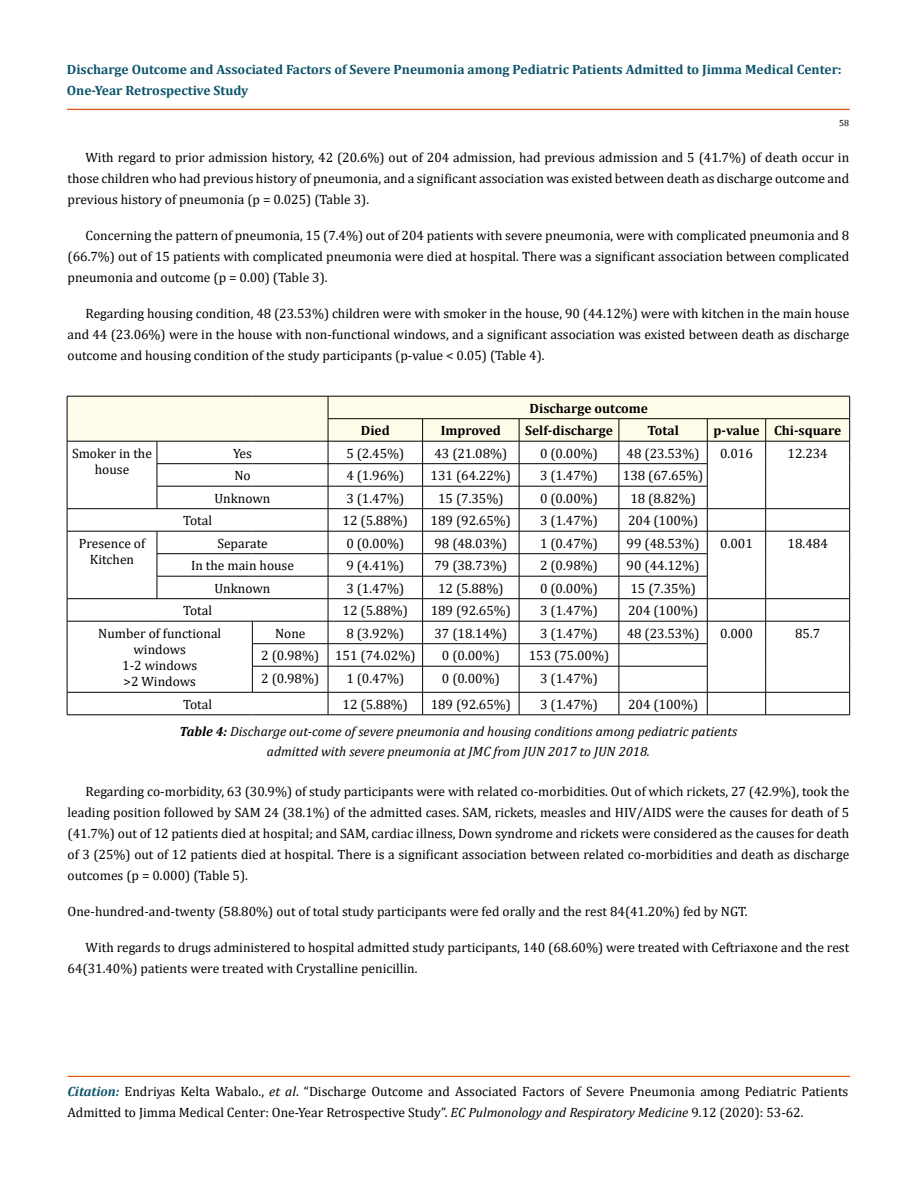
<style>
.page{position:relative;width:917px;height:1188px;background:#fff}
.page>*{position:absolute;margin:0;border:0;box-sizing:border-box;transform-origin:0 0}
.t1{font:13.5px/21px "Cambria";color:#000;text-align:justify}
.t2{font:italic 13.5px/27.2px "Cambria";color:#000}
.t3{font:700 13.5px/21px "Cambria";color:#0e546a}
.t4{font:700 13.5px "Cambria";color:#000}
.t5{font:9px "Cambria";color:#000}
.s1{font-style:normal}
.s2{font-weight:700}
.s3{font-weight:700;font-style:italic;color:#0e546a}
.s4{font-style:italic}
</style>
<div class="page">
<div style="left:67px;top:109px;width:782px;height:1px;border:1px solid #e05d1a"></div>
<div style="left:68px;top:1076px;width:781px;height:1px;border:1px solid #e05d1a"></div>
<svg style="left:67px;top:396px;width:783px;height:319px"></svg>
<hr style="left:67px;top:715px;width:90px;height:1px;background:#000">
<hr style="left:157px;top:715px;width:95px;height:1px;background:#000">
<hr style="left:252px;top:715px;width:76px;height:1px;background:#000">
<hr style="left:328px;top:715px;width:94px;height:1px;background:#000">
<hr style="left:422px;top:715px;width:97px;height:1px;background:#000">
<hr style="left:519px;top:715px;width:100px;height:1px;background:#000">
<hr style="left:619px;top:715px;width:88px;height:1px;background:#000">
<hr style="left:707px;top:715px;width:58px;height:1px;background:#000">
<hr style="left:765px;top:715px;width:84px;height:1px;background:#000">
<p class="t3" style="left:67px;top:59px;width:776px">Discharge Outcome and Associated Factors of Severe Pneumonia among Pediatric Patients Admitted to Jimma Medical Center:<br>One-Year Retrospective Study</p>
<p class="t5" style="left:839px;top:118px;width:11px">58</p>
<p class="t1" style="left:68px;top:147px;width:783px;text-indent:18px">With regard to prior admission history, 42 (20.6%) out of 204 admission, had previous admission and 5 (41.7%) of death occur in those children who had previous history of pneumonia, and a significant association was existed between death as discharge outcome and previous history of pneumonia (p = 0.025) (Table 3).</p>
<p class="t1" style="left:68px;top:225px;width:783px;text-indent:18px">Concerning the pattern of pneumonia, 15 (7.4%) out of 204 patients with severe pneumonia, were with complicated pneumonia and 8 (66.7%) out of 15 patients with complicated pneumonia were died at hospital. There was a significant association between complicated pneumonia and outcome (p = 0.00) (Table 3).</p>
<p class="t1" style="left:68px;top:303px;width:783px;text-indent:18px">Regarding housing condition, 48 (23.53%) children were with smoker in the house, 90 (44.12%) were with kitchen in the main house and 44 (23.06%) were in the house with non-functional windows, and a significant association was existed between death as discharge outcome and housing condition of the study participants (p-value &lt; 0.05) (Table 4).</p>
<p class="t4" style="left:529px;top:399px;width:120px">Discharge outcome</p>
<p class="t4" style="left:361px;top:421px;width:30px">Died</p>
<p class="t4" style="left:440px;top:421px;width:62px">Improved</p>
<p class="t4" style="left:525px;top:421px;width:89px">Self-discharge</p>
<p class="t4" style="left:647px;top:421px;width:33px">Total</p>
<p class="t4" style="left:713px;top:421px;width:129px">p-value Chi-square</p>
<p class="t1" style="left:72px;top:445px;width:81px;line-height:16.2px;text-align:center">Smoker in the house</p>
<p class="t1" style="left:233px;top:443px;width:20px">Yes</p>
<p class="t1" style="left:346px;top:443px;width:59px">5 (2.45%)</p>
<p class="t1" style="left:434px;top:443px;width:74px">43 (21.08%)</p>
<p class="t1" style="left:540px;top:443px;width:59px">0 (0.00%)</p>
<p class="t1" style="left:626px;top:443px;width:74px">48 (23.53%)</p>
<p class="t1" style="left:720px;top:443px;width:34px">0.016</p>
<p class="t1" style="left:787px;top:443px;width:42px">12.234</p>
<p class="t1" style="left:234px;top:465px;width:18px">No</p>
<p class="t1" style="left:346px;top:465px;width:59px">4 (1.96%)</p>
<p class="t1" style="left:430px;top:465px;width:82px">131 (64.22%)</p>
<p class="t1" style="left:540px;top:465px;width:59px">3 (1.47%)</p>
<p class="t1" style="left:623px;top:465px;width:82px">138 (67.65%)</p>
<p class="t1" style="left:214px;top:488px;width:57px">Unknown</p>
<p class="t1" style="left:346px;top:488px;width:59px">3 (1.47%)</p>
<p class="t1" style="left:438px;top:488px;width:67px">15 (7.35%)</p>
<p class="t1" style="left:540px;top:488px;width:59px">0 (0.00%)</p>
<p class="t1" style="left:630px;top:488px;width:67px">18 (8.82%)</p>
<p class="t1" style="left:183px;top:510px;width:30px">Total</p>
<p class="t1" style="left:342px;top:510px;width:67px">12 (5.88%)</p>
<p class="t1" style="left:430px;top:510px;width:82px">189 (92.65%)</p>
<p class="t1" style="left:540px;top:510px;width:59px">3 (1.47%)</p>
<p class="t1" style="left:628px;top:510px;width:72px">204 (100%)</p>
<p class="t1" style="left:79px;top:535px;width:68px;line-height:16.2px;text-align:center">Presence of<br>Kitchen</p>
<p class="t1" style="left:217px;top:533px;width:52px">Separate</p>
<p class="t1" style="left:346px;top:533px;width:59px">0 (0.00%)</p>
<p class="t1" style="left:434px;top:533px;width:74px">98 (48.03%)</p>
<p class="t1" style="left:540px;top:533px;width:59px">1 (0.47%)</p>
<p class="t1" style="left:626px;top:533px;width:74px">99 (48.53%)</p>
<p class="t1" style="left:720px;top:533px;width:34px">0.001</p>
<p class="t1" style="left:787px;top:533px;width:42px">18.484</p>
<p class="t1" style="left:191px;top:555px;width:104px">In the main house</p>
<p class="t1" style="left:346px;top:555px;width:59px">9 (4.41%)</p>
<p class="t1" style="left:434px;top:555px;width:74px">79 (38.73%)</p>
<p class="t1" style="left:540px;top:555px;width:59px">2 (0.98%)</p>
<p class="t1" style="left:626px;top:555px;width:74px">90 (44.12%)</p>
<p class="t1" style="left:214px;top:578px;width:57px">Unknown</p>
<p class="t1" style="left:346px;top:578px;width:59px">3 (1.47%)</p>
<p class="t1" style="left:438px;top:578px;width:67px">12 (5.88%)</p>
<p class="t1" style="left:540px;top:578px;width:59px">0 (0.00%)</p>
<p class="t1" style="left:630px;top:578px;width:67px">15 (7.35%)</p>
<p class="t1" style="left:183px;top:600px;width:30px">Total</p>
<p class="t1" style="left:342px;top:600px;width:67px">12 (5.88%)</p>
<p class="t1" style="left:430px;top:600px;width:82px">189 (92.65%)</p>
<p class="t1" style="left:540px;top:600px;width:59px">3 (1.47%)</p>
<p class="t1" style="left:628px;top:600px;width:72px">204 (100%)</p>
<p class="t1" style="left:98px;top:625px;width:124px;line-height:16.2px;text-align:center">Number of functional windows<br>1-2 windows<br>&gt;2 Windows</p>
<p class="t1" style="left:275px;top:623px;width:32px">None</p>
<p class="t1" style="left:346px;top:623px;width:59px">8 (3.92%)</p>
<p class="t1" style="left:434px;top:623px;width:74px">37 (18.14%)</p>
<p class="t1" style="left:540px;top:623px;width:59px">3 (1.47%)</p>
<p class="t1" style="left:626px;top:623px;width:74px">48 (23.53%)</p>
<p class="t1" style="left:720px;top:623px;width:34px">0.000</p>
<p class="t1" style="left:795px;top:623px;width:27px">85.7</p>
<p class="t1" style="left:261px;top:645px;width:156px">2 (0.98%) 151 (74.02%)</p>
<p class="t1" style="left:442px;top:645px;width:59px">0 (0.00%)</p>
<p class="t1" style="left:529px;top:645px;width:82px">153 (75.00%)</p>
<p class="t1" style="left:261px;top:668px;width:59px">2 (0.98%)</p>
<p class="t1" style="left:346px;top:668px;width:59px">1 (0.47%)</p>
<p class="t1" style="left:442px;top:668px;width:59px">0 (0.00%)</p>
<p class="t1" style="left:540px;top:668px;width:59px">3 (1.47%)</p>
<p class="t2" style="left:179px;top:690px;width:559px;text-indent:448px"><span class="s1">204 (100%)<br></span><span class="s2">Table 4:</span> Discharge out-come of severe pneumonia and housing conditions among pediatric patients</p>
<p class="t2" style="left:267px;top:738px;width:384px">admitted with severe pneumonia at JMC from JUN 2017 to JUN 2018.</p>
<p class="t1" style="left:68px;top:781px;width:783px;text-indent:18px">Regarding co-morbidity, 63 (30.9%) of study participants were with related co-morbidities. Out of which rickets, 27 (42.9%), took the leading position followed by SAM 24 (38.1%) of the admitted cases. SAM, rickets, measles and HIV/AIDS were the causes for death of 5 (41.7%) out of 12 patients died at hospital; and SAM, cardiac illness, Down syndrome and rickets were considered as the causes for death of 3 (25%) out of 12 patients died at hospital. There is a significant association between related co-morbidities and death as discharge outcomes (p = 0.000) (Table 5).</p>
<p class="t1" style="left:68px;top:901px;width:681px">One-hundred-and-twenty (58.80%) out of total study participants were fed orally and the rest 84(41.20%) fed by NGT.</p>
<p class="t1" style="left:68px;top:937px;width:783px;text-indent:18px">With regards to drugs administered to hospital admitted study participants, 140 (68.60%) were treated with Ceftriaxone and the rest<br>64(31.40%) patients were treated with Crystalline penicillin.</p>
<p class="t1" style="left:183px;top:694px;width:30px">Total</p>
<p class="t1" style="left:342px;top:694px;width:67px">12 (5.88%)</p>
<p class="t1" style="left:430px;top:694px;width:82px">189 (92.65%)</p>
<p class="t1" style="left:540px;top:694px;width:59px">3 (1.47%)</p>
<p class="t1" style="left:68px;top:1081px;width:782px"><span class="s3">Citation:</span> Endriyas Kelta Wabalo., <span class="s4">et al</span>. “Discharge Outcome and Associated Factors of Severe Pneumonia among Pediatric Patients<br>Admitted to Jimma Medical Center: One-Year Retrospective Study”. <span class="s4">EC Pulmonology and Respiratory Medicine</span> 9.12 (2020): 53-62.</p>
</div>
